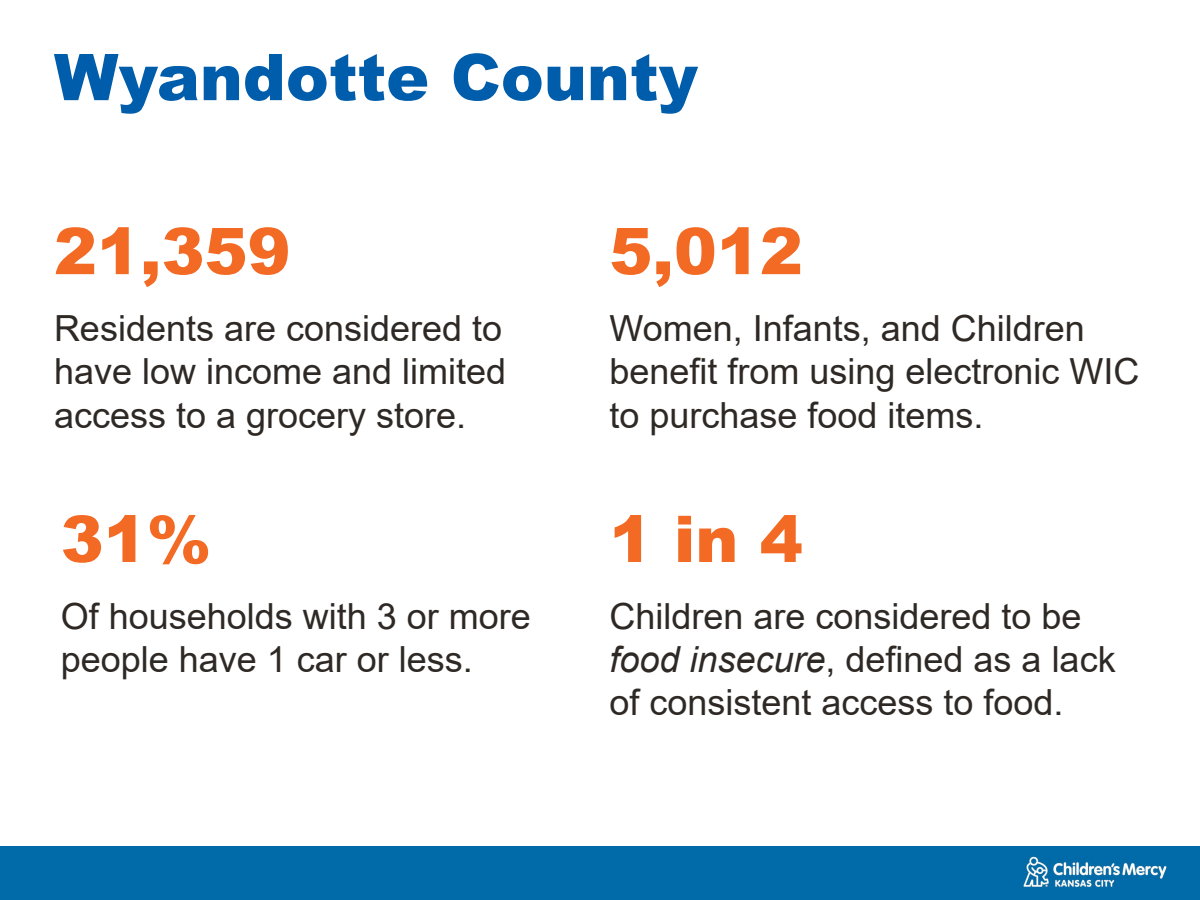
<style>
.page{position:relative;width:1200px;height:900px;background:#fff}
.page>*{position:absolute;margin:0;border:0;box-sizing:border-box;transform-origin:0 0}
.CMH_Title_Blue{font:900 64.5px "Arial";color:#f36a24}
.CMH_Title_Blue-2{font:900 64.5px "Arial";color:#005dab}
.CMH_Body_Black{font:36px/43.2px "Arial";color:#2e2925}
.s1{font-style:italic}
</style>
<div class="page">
<div style="left:0;top:846px;width:1106px;height:54px;background:#016ba9"></div>
<img style="left:1023px;top:846px;width:177px;height:54px">
<p class="CMH_Title_Blue-2" style="left:54px;top:30px;width:645px">Wyandotte County</p>
<p class="CMH_Title_Blue" style="left:54px;top:204px;width:238px">21,359</p>
<p class="CMH_Body_Black" style="left:54px;top:307px;width:454px;text-align:justify">Residents are considered to have low income and limited access to a grocery store.</p>
<p class="CMH_Title_Blue" style="left:61px;top:492px;width:152px">31%</p>
<p class="CMH_Body_Black" style="left:61px;top:595px;width:472px">Of households with 3 or more people have 1 car or less.</p>
<p class="CMH_Title_Blue" style="left:609px;top:204px;width:195px">5,012</p>
<p class="CMH_Body_Black" style="left:609px;top:307px;width:532px">Women, Infants, and Children benefit from using electronic WIC to purchase food items.</p>
<p class="CMH_Title_Blue" style="left:609px;top:492px;width:195px">1 in 4</p>
<p class="CMH_Body_Black" style="left:609px;top:595px;width:508px">Children are considered to be <span class="s1">food insecure</span>, defined as a lack of consistent access to food.</p>
</div>
